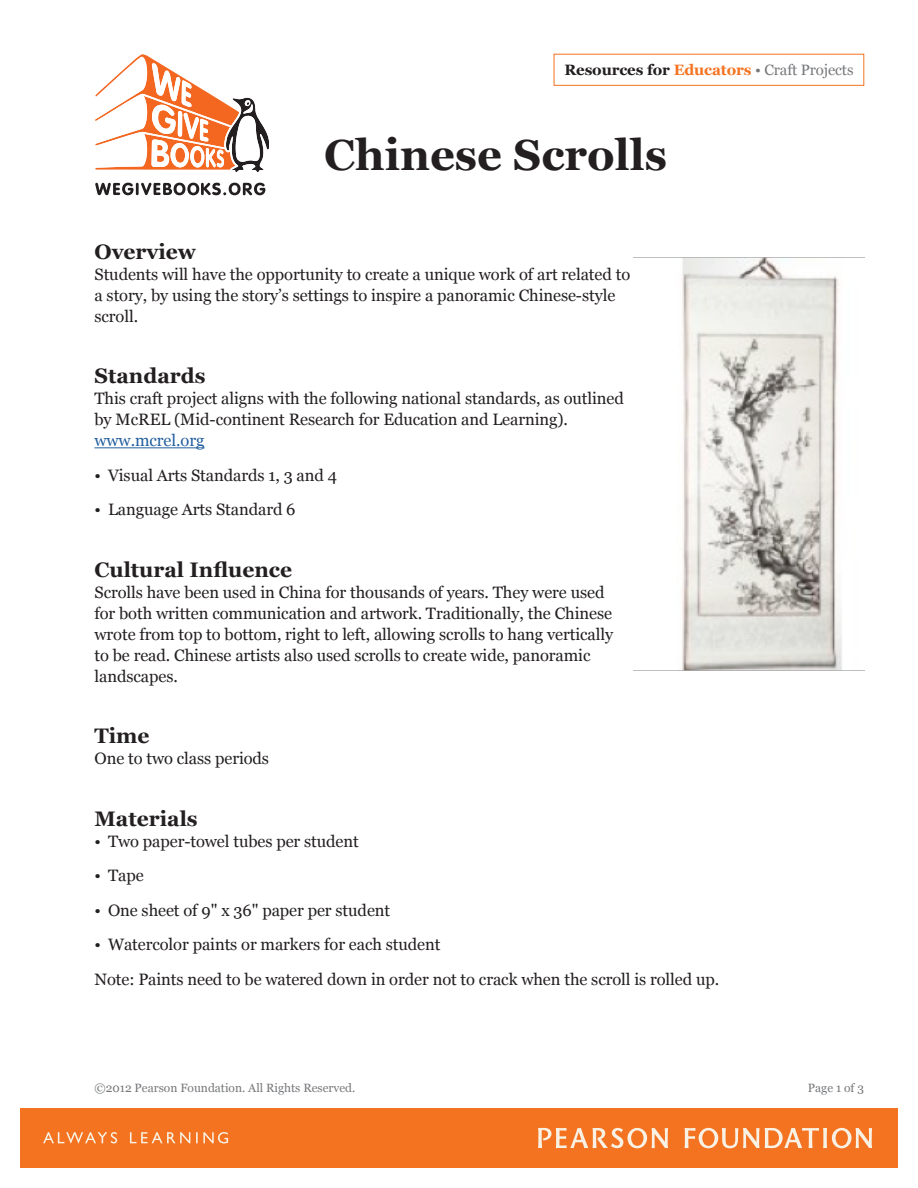
<style>
.page{position:relative;width:918px;height:1188px;background:#fff}
.page>*{position:absolute;margin:0;border:0;box-sizing:border-box;transform-origin:0 0}
.Headings{font:700 43.5px "Georgia";color:#231f20}
.subheads{font:700 21px "Georgia";color:#231f20}
.body_copy{font:16.5px/21px "Georgia";letter-spacing:-.005em;color:#231f20}
.t1{font:15px "Georgia";letter-spacing:-.005em;color:#76787b}
.t2{font:12px "Georgia";color:#76787b}
.s1{font-weight:700;color:#231f20}
.s2{font-weight:700;color:#f47321}
.s3{color:#225f9f}
</style>
<div class="page">
<div style="left:20px;top:1108px;width:878px;height:60px;background:#f47321"></div>
<svg style="left:43px;top:1132px;width:185px;height:11px"></svg>
<svg style="left:685px;top:1128px;width:187px;height:20px"></svg>
<svg style="left:538px;top:1128px;width:130px;height:20px"></svg>
<div style="left:554px;top:54px;width:310px;height:32px;border:1px solid #f47321"></div>
<svg style="left:95px;top:183px;width:170px;height:12px"></svg>
<svg style="left:95px;top:54px;width:173px;height:118px"></svg>
<hr style="left:94px;top:447px;width:110px;height:1px;background:#225f9f">
<img style="left:634px;top:257px;width:231px;height:414px">
<p class="t1" style="left:564px;top:61px;width:291px"><span class="s1">Resources for</span> <span class="s2">Educators</span> • Craft Projects</p>
<p class="Headings" style="left:324px;top:126px;width:345px">Chinese Scrolls</p>
<p class="subheads" style="left:94px;top:238px;width:103px">Overview</p>
<p class="body_copy" style="left:94px;top:264px;width:537px">Students will have the opportunity to create a unique work of art related to a story, by using the story’s settings to inspire a panoramic Chinese-style scroll.</p>
<p class="subheads" style="left:94px;top:363px;width:113px">Standards</p>
<p class="body_copy" style="left:94px;top:389px;width:531px">This craft project aligns with the following national standards, as outlined by McREL (Mid-continent Research for Education and Learning). <span class="s3">www.mcrel.org</span></p>
<p class="body_copy" style="left:94px;top:465px;width:244px">• Visual Arts Standards 1, 3 and 4</p>
<p class="body_copy" style="left:94px;top:500px;width:203px">• Language Arts Standard 6</p>
<p class="subheads" style="left:94px;top:556px;width:199px">Cultural Influence</p>
<p class="body_copy" style="left:94px;top:582px;width:520px">Scrolls have been used in China for thousands of years. They were used for both written communication and artwork. Traditionally, the Chinese wrote from top to bottom, right to left, allowing scrolls to hang vertically to be read. Chinese artists also used scrolls to create wide, panoramic landscapes.</p>
<p class="subheads" style="left:94px;top:723px;width:57px">Time</p>
<p class="body_copy" style="left:94px;top:749px;width:176px">One to two class periods</p>
<p class="subheads" style="left:94px;top:805px;width:105px">Materials</p>
<p class="body_copy" style="left:94px;top:831px;width:266px">• Two paper-towel tubes per student</p>
<p class="body_copy" style="left:94px;top:866px;width:51px">• Tape</p>
<p class="body_copy" style="left:94px;top:900px;width:297px">• One sheet of 9" x 36" paper per student</p>
<p class="body_copy" style="left:94px;top:935px;width:348px">• Watercolor paints or markers for each student</p>
<p class="body_copy" style="left:94px;top:969px;width:626px">Note: Paints need to be watered down in order not to crack when the scroll is rolled up.</p>
<p class="t2" style="left:94px;top:1081px;width:262px">©2012 Pearson Foundation. All Rights Reserved.</p>
<p class="t2" style="left:808px;top:1081px;width:58px">Page 1 of 3</p>
</div>
